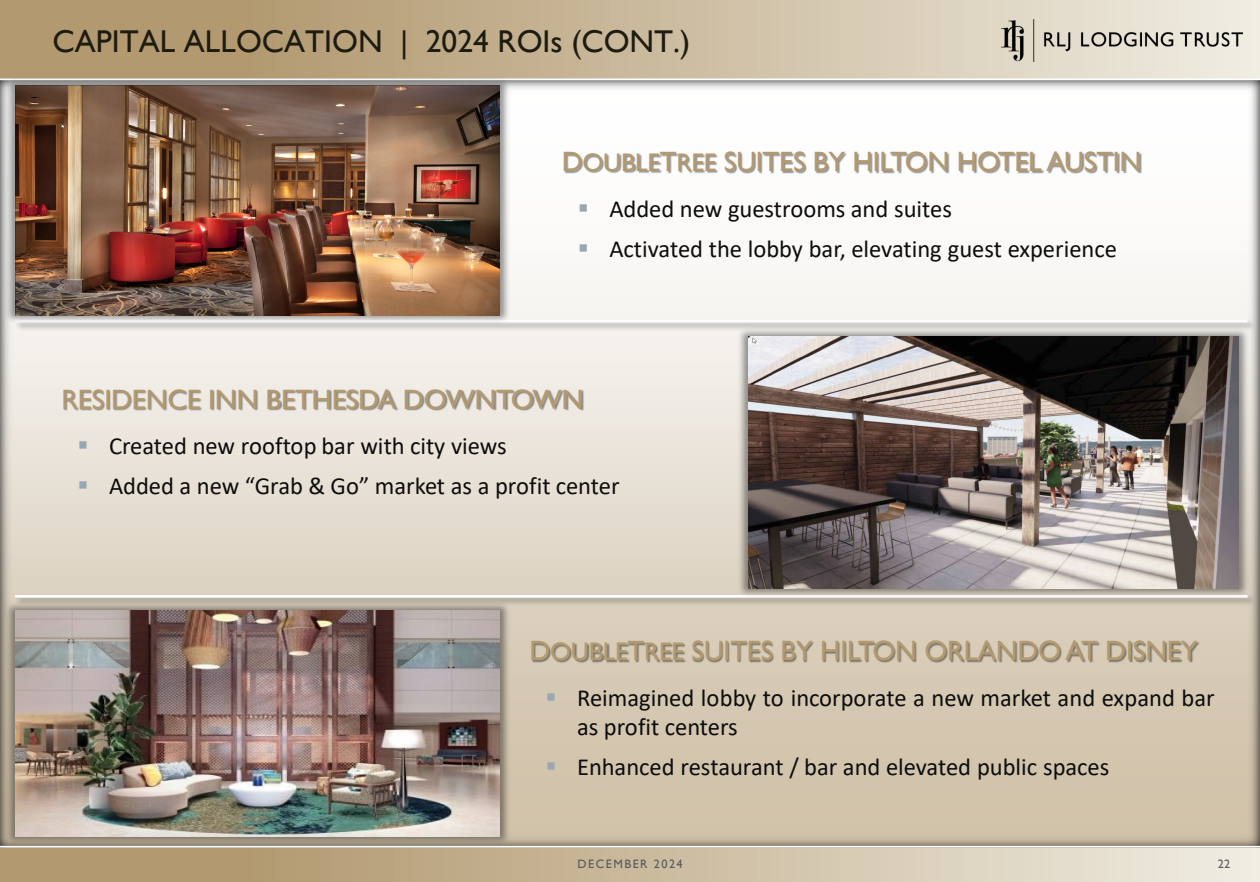
<style>
.page{position:relative;width:1260px;height:882px;background:#fff}
.page>*{position:absolute;margin:0;border:0;box-sizing:border-box;transform-origin:0 0}
.t1{font:31.5px "Gill Sans";color:#1e1b10}
.t2{font:28px "Gill Sans";letter-spacing:-.01em;color:#b29970}
.t3{font:24.5px/29.4px "Calibri";color:#0d0d0d}
.t4{font:12.25px "Gill Sans";letter-spacing:.12em;color:#58595b}
.s1{font-size:25.38px}
.s2{color:#98a7b3}
</style>
<div class="page">
<svg style="left:0;top:0;width:1260px;height:79px;background:#c8b799"></svg>
<svg style="left:0;top:848px;width:1260px;height:34px;background:#caba9d"></svg>
<img style="left:1001px;top:20px;width:241px;height:42px">
<img style="left:0;top:80px;width:1260px;height:766px">
<img style="left:544px;top:135px;width:59px;height:63px">
<img style="left:566px;top:138px;width:76px;height:58px">
<img style="left:642px;top:135px;width:55px;height:63px">
<img style="left:660px;top:138px;width:39px;height:58px">
<img style="left:699px;top:135px;width:7px;height:63px">
<img style="left:706px;top:135px;width:456px;height:63px">
<img style="left:44px;top:373px;width:559px;height:63px">
<img style="left:12px;top:316px;width:1248px;height:17px">
<hr style="left:15px;top:320px;width:1232px;height:2px;background:#fff">
<div style="left:513px;top:624px;width:57px;height:63px;background:#d8ccb8"></div>
<img style="left:534px;top:628px;width:76px;height:57px">
<img style="left:610px;top:624px;width:54px;height:63px">
<img style="left:628px;top:628px;width:38px;height:57px">
<img style="left:666px;top:624px;width:8px;height:63px">
<img style="left:674px;top:624px;width:544px;height:63px">
<img style="left:1px;top:599px;width:512px;height:247px">
<img style="left:15px;top:610px;width:484px;height:227px">
<img style="left:12px;top:591px;width:1248px;height:18px">
<hr style="left:15px;top:595px;width:1232px;height:3px;background:#fff">
<img style="left:735px;top:324px;width:517px;height:276px">
<img style="left:749px;top:336px;width:490px;height:253px">
<img style="left:1px;top:74px;width:512px;height:253px">
<img style="left:15px;top:85px;width:484px;height:231px">
<h2 class="t1" style="left:52px;top:23px;width:639px">CAPITAL ALLOCATION | 2024 ROIs (CONT.)</h2>
<p class="t2" style="left:562px;top:146px;width:581px">D<span class="s1">OUBLE</span>T<span class="s1">REE</span> SUITES BY HILTON HOTEL AUSTIN</p>
<p class="t3" style="left:578px;top:193px;width:376px"><span class="s2">▪</span> Added new guestrooms and suites</p>
<p class="t3" style="left:578px;top:233px;width:541px"><span class="s2">▪</span> Activated the lobby bar, elevating guest experience</p>
<p class="t2" style="left:61px;top:383px;width:523px">RESIDENCE INN BETHESDA DOWNTOWN</p>
<p class="t3" style="left:78px;top:431px;width:431px"><span class="s2">▪</span> Created new rooftop bar with city views</p>
<p class="t3" style="left:78px;top:471px;width:544px"><span class="s2">▪</span> Added a new “Grab &amp; Go” market as a profit center</p>
<p class="t2" style="left:529px;top:635px;width:670px">D<span class="s1">OUBLE</span>T<span class="s1">REE</span> SUITES BY HILTON ORLANDO AT DISNEY</p>
<p class="t3" style="left:577px;top:682px;width:639px;text-indent:-32px"><span class="s2">▪</span> Reimagined lobby to incorporate a new market and expand bar as profit centers</p>
<p class="t3" style="left:546px;top:752px;width:565px"><span class="s2">▪</span> Enhanced restaurant / bar and elevated public spaces</p>
<p class="t4" style="left:578px;top:857px;width:107px">DECEMBER 2024</p>
<p class="t4" style="left:1218px;top:857px;width:14px">22</p>
</div>
